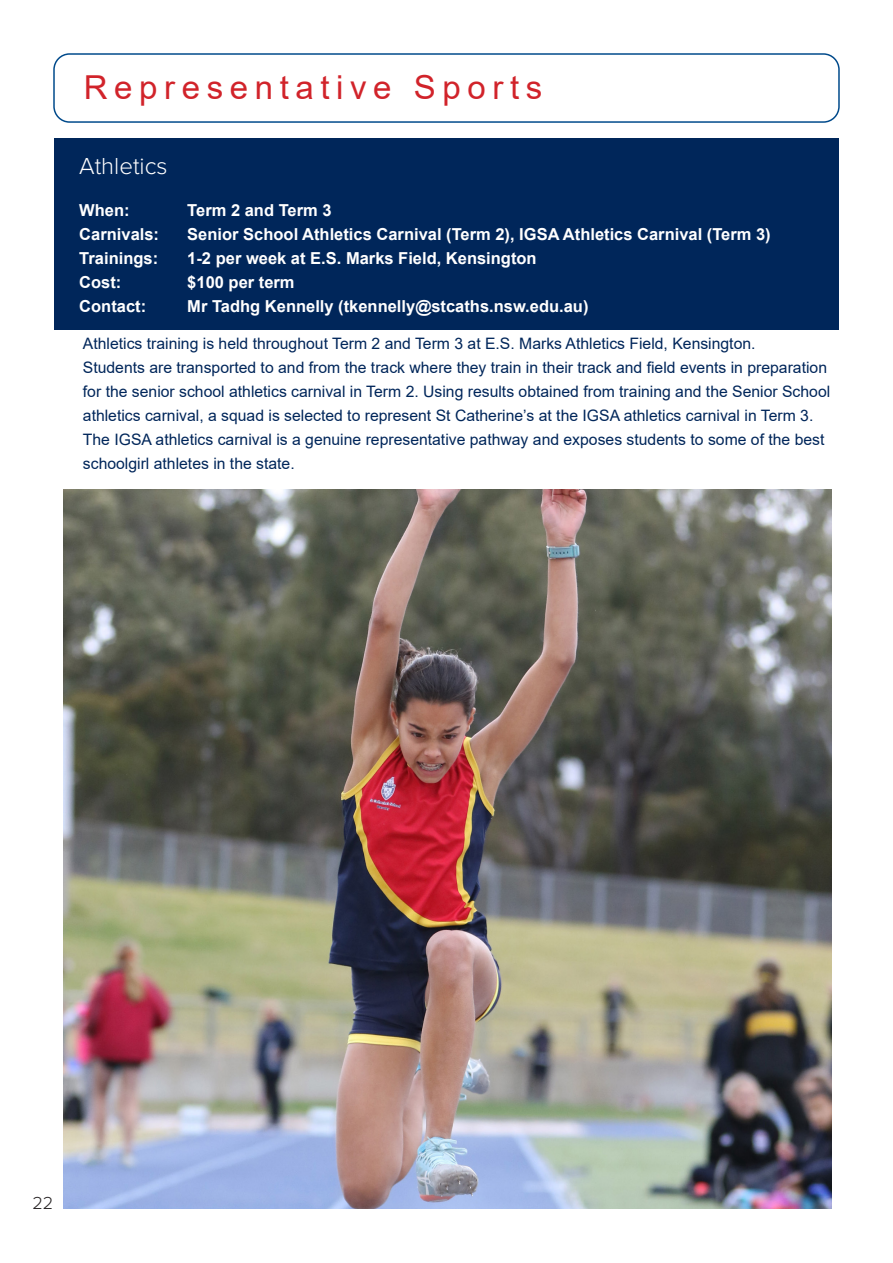
<style>
.page{position:relative;width:893px;height:1263px;background:#fff}
.page>*{position:absolute;margin:0;border:0;box-sizing:border-box;transform-origin:0 0}
.t1{font:33px "Arial";letter-spacing:.2em;color:#d1232a}
.Paragraph_Style_1{font:300 24px "Proxima Nova";color:#fff}
.t2{font:300 18px "Proxima Nova";color:#231f20}
.Paragraph_Style_1-2{font:700 16.5px "Arial";color:#fff}
.Paragraph_Style_1-3{font:15.75px/24px "Arial";color:#00265a}
</style>
<div class="page">
<img style="left:63px;top:489px;width:769px;height:720px">
<div style="left:54px;top:138px;width:785px;height:192px;background:#00265a"></div>
<div style="left:53px;top:53px;width:787px;height:70px;border:2px solid #004a8b;border-radius:16px"></div>
<p class="t1" style="left:84px;top:65px;width:460px">Representative Sports</p>
<p class="Paragraph_Style_1" style="left:79px;top:148px;width:90px">Athletics</p>
<p class="Paragraph_Style_1-2" style="left:79px;top:199px;width:52px">When:</p>
<p class="Paragraph_Style_1-2" style="left:187px;top:199px;width:146px">Term 2 and Term 3</p>
<p class="Paragraph_Style_1-2" style="left:79px;top:223px;width:81px">Carnivals:</p>
<p class="Paragraph_Style_1-2" style="left:187px;top:223px;width:585px">Senior School Athletics Carnival (Term 2), IGSA Athletics Carnival (Term 3)</p>
<p class="Paragraph_Style_1-2" style="left:79px;top:247px;width:80px">Trainings:</p>
<p class="Paragraph_Style_1-2" style="left:187px;top:247px;width:351px">1-2 per week at E.S. Marks Field, Kensington</p>
<p class="Paragraph_Style_1-2" style="left:79px;top:271px;width:44px">Cost:</p>
<p class="Paragraph_Style_1-2" style="left:187px;top:271px;width:109px">$100 per term</p>
<p class="Paragraph_Style_1-2" style="left:79px;top:295px;width:68px">Contact:</p>
<p class="Paragraph_Style_1-2" style="left:187px;top:295px;width:403px">Mr Tadhg Kennelly (tkennelly@stcaths.nsw.edu.au)</p>
<p class="Paragraph_Style_1-3" style="left:83px;top:331px;width:674px">Athletics training is held throughout Term 2 and Term 3 at E.S. Marks Athletics Field, Kensington.</p>
<p class="Paragraph_Style_1-3" style="left:83px;top:355px;width:746px">Students are transported to and from the track where they train in their track and field events in preparation</p>
<p class="Paragraph_Style_1-3" style="left:83px;top:379px;width:749px">for the senior school athletics carnival in Term 2. Using results obtained from training and the Senior School athletics carnival, a squad is selected to represent St Catherine’s at the IGSA athletics carnival in Term 3.</p>
<p class="Paragraph_Style_1-3" style="left:83px;top:427px;width:743px">The IGSA athletics carnival is a genuine representative pathway and exposes students to some of the best schoolgirl athletes in the state.</p>
<p class="t2" style="left:33px;top:1190px;width:22px">22</p>
</div>
